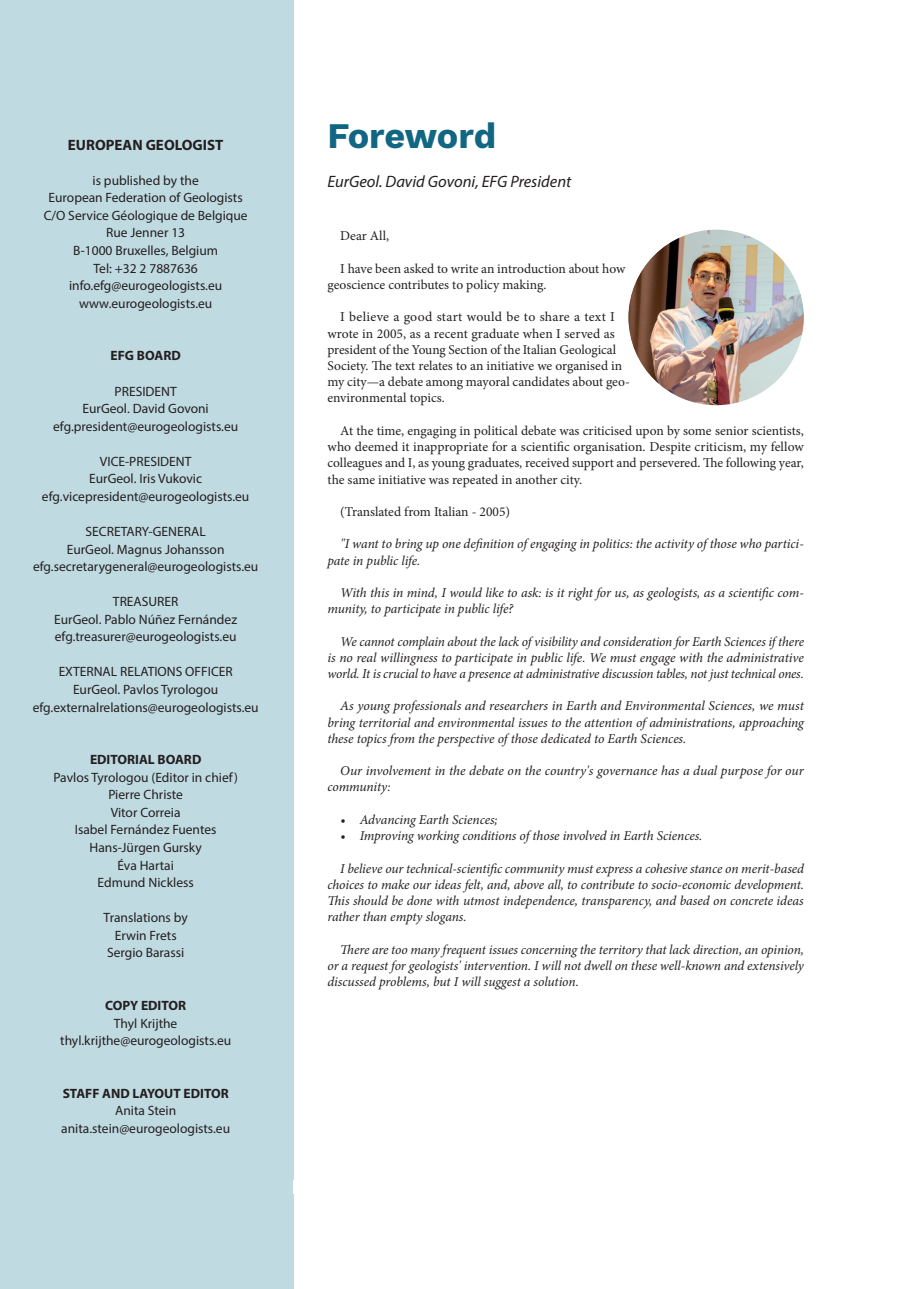
<style>
.page{position:relative;width:906px;height:1289px;background:#fff}
.page>*{position:absolute;margin:0;border:0;box-sizing:border-box;transform-origin:0 0}
.t1{font:700 36px "Work Sans";letter-spacing:-.005em;color:#116783}
.t2{font:italic 16.5px "Myriad Pro";color:#231f20}
.t3{font:700 15px "Myriad Pro";color:#231f20}
.t4{font:italic 13.5px/16.2px "Minion Pro";letter-spacing:-.01em;color:#231f20;text-align:justify}
.t5{font:13.5px/17.5px "Myriad Pro";color:#231f20;text-align:center}
.t6{font:13.5px/16.2px "Minion Pro";color:#231f20}
.t7{font:700 13.5px "Myriad Pro";color:#231f20}
</style>
<div class="page">
<div style="left:0;top:0;width:294px;height:1288px;background:#c0dae1"></div>
<div style="left:293px;top:1180px;width:613px;height:24px;background:#fff"></div>
<div style="left:0;top:1194px;width:294px;height:94px;background:#c0dae1"></div>
<img style="left:628px;top:229px;width:176px;height:176px;border-radius:88px">
<p class="t3" style="left:68px;top:135px;width:157px">EUROPEAN GEOLOGIST</p>
<p class="t5" style="left:44px;top:171px;width:205px">is published by the<br>European Federation of Geologists<br>C/O Service Géologique de Belgique<br>Rue Jenner 13<br>B-1000 Bruxelles, Belgium<br>Tel: +32 2 7887636 info.efg@eurogeologists.eu www.eurogeologists.eu</p>
<p class="t7" style="left:111px;top:347px;width:72px">EFG BOARD</p>
<p class="t5" style="left:53px;top:382px;width:186px">PRESIDENT<br>EurGeol. David Govoni efg.president@eurogeologists.eu</p>
<p class="t5" style="left:42px;top:452px;width:209px">VICE-PRESIDENT<br>EurGeol. Iris Vukovic efg.vicepresident@eurogeologists.eu</p>
<p class="t5" style="left:33px;top:522px;width:227px">SECRETARY-GENERAL<br>EurGeol. Magnus Johansson efg.secretarygeneral@eurogeologists.eu</p>
<p class="t5" style="left:54px;top:592px;width:184px">TREASURER<br>EurGeol. Pablo Núñez Fernández efg.treasurer@eurogeologists.eu</p>
<p class="t5" style="left:33px;top:663px;width:227px">EXTERNAL RELATIONS OFFICER<br>EurGeol. Pavlos Tyrologou efg.externalrelations@eurogeologists.eu</p>
<p class="t7" style="left:90px;top:751px;width:113px">EDITORIAL BOARD</p>
<p class="t5" style="left:53px;top:768px;width:186px">Pavlos Tyrologou (Editor in chief)<br>Pierre Christe<br>Vitor Correia<br>Isabel Fernández Fuentes<br>Hans-Jürgen Gursky<br>Éva Hartai<br>Edmund Nickless</p>
<p class="t5" style="left:104px;top:908px;width:86px">Translations by<br>Erwin Frets<br>Sergio Barassi</p>
<p class="t7" style="left:105px;top:996px;width:82px">COPY EDITOR</p>
<p class="t5" style="left:60px;top:1014px;width:172px">Thyl Krijthe thyl.krijthe@eurogeologists.eu</p>
<p class="t7" style="left:63px;top:1084px;width:168px">STAFF AND LAYOUT EDITOR</p>
<p class="t5" style="left:61px;top:1101px;width:170px">Anita Stein anita.stein@eurogeologists.eu</p>
<h1 class="t1" style="left:327px;top:109px;width:170px">Foreword</h1>
<p class="t2" style="left:327px;top:172px;width:245px">EurGeol. David Govoni, EFG President</p>
<p class="t6" style="left:340px;top:228px;width:50px">Dear All,</p>
<p class="t6" style="left:327px;top:260px;width:299px;text-indent:13px">I have been asked to write an introduction about how geoscience contributes to policy making.</p>
<p class="t6" style="left:327px;top:309px;width:304px;text-indent:13px">I believe a good start would be to share a text I wrote in 2005, as a recent graduate when I served as president of the Young Section of the Italian Geological Society. The text relates to an initiative we organised in my city—a debate among mayoral candidates about geo&shy;environmental topics.</p>
<p class="t6" style="left:327px;top:422px;width:478px;text-align:justify;text-indent:13px">At the time, engaging in political debate was criticised upon by some senior scientists, who deemed it inappropriate for a scientific organisation. Despite criticism, my fellow colleagues and I, as young graduates, received support and persevered. The following year, the same initiative was repeated in another city.</p>
<p class="t6" style="left:340px;top:503px;width:171px">(Translated from Italian - 2005)</p>
<p class="t4" style="left:327px;top:536px;width:478px;text-indent:13px">"I want to bring up one definition of engaging in politics: the activity of those who partici&shy;pate in public life.</p>
<p class="t4" style="left:327px;top:584px;width:478px;text-indent:13px">With this in mind, I would like to ask: is it right for us, as geologists, as a scientific com&shy;munity, to participate in public life?</p>
<p class="t4" style="left:327px;top:633px;width:478px;text-indent:13px">We cannot complain about the lack of visibility and consideration for Earth Sciences if there is no real willingness to participate in public life. We must engage with the administrative world. It is crucial to have a presence at administrative discussion tables, not just technical ones.</p>
<p class="t4" style="left:327px;top:698px;width:478px;text-indent:13px">As young professionals and researchers in Earth and Environmental Sciences, we must bring territorial and environmental issues to the attention of administrations, approaching these topics from the perspective of those dedicated to Earth Sciences.</p>
<p class="t4" style="left:327px;top:762px;width:478px;text-indent:13px">Our involvement in the debate on the country's governance has a dual purpose for our community:</p>
<p class="t4" style="left:340px;top:811px;width:159px">• Advancing Earth Sciences;</p>
<p class="t4" style="left:340px;top:827px;width:363px">• Improving working conditions of those involved in Earth Sciences.</p>
<p class="t4" style="left:327px;top:860px;width:478px;text-indent:13px">I believe our technical-scientific community must express a cohesive stance on merit-based choices to make our ideas felt, and, above all, to contribute to socio-economic development.<br>This should be done with utmost independence, transparency, and based on concrete ideas rather than empty slogans.</p>
<p class="t4" style="left:327px;top:941px;width:478px;text-indent:13px">There are too many frequent issues concerning the territory that lack direction, an opinion, or a request for geologists' intervention. I will not dwell on these well-known and extensively discussed problems, but I will suggest a solution.</p>
</div>
